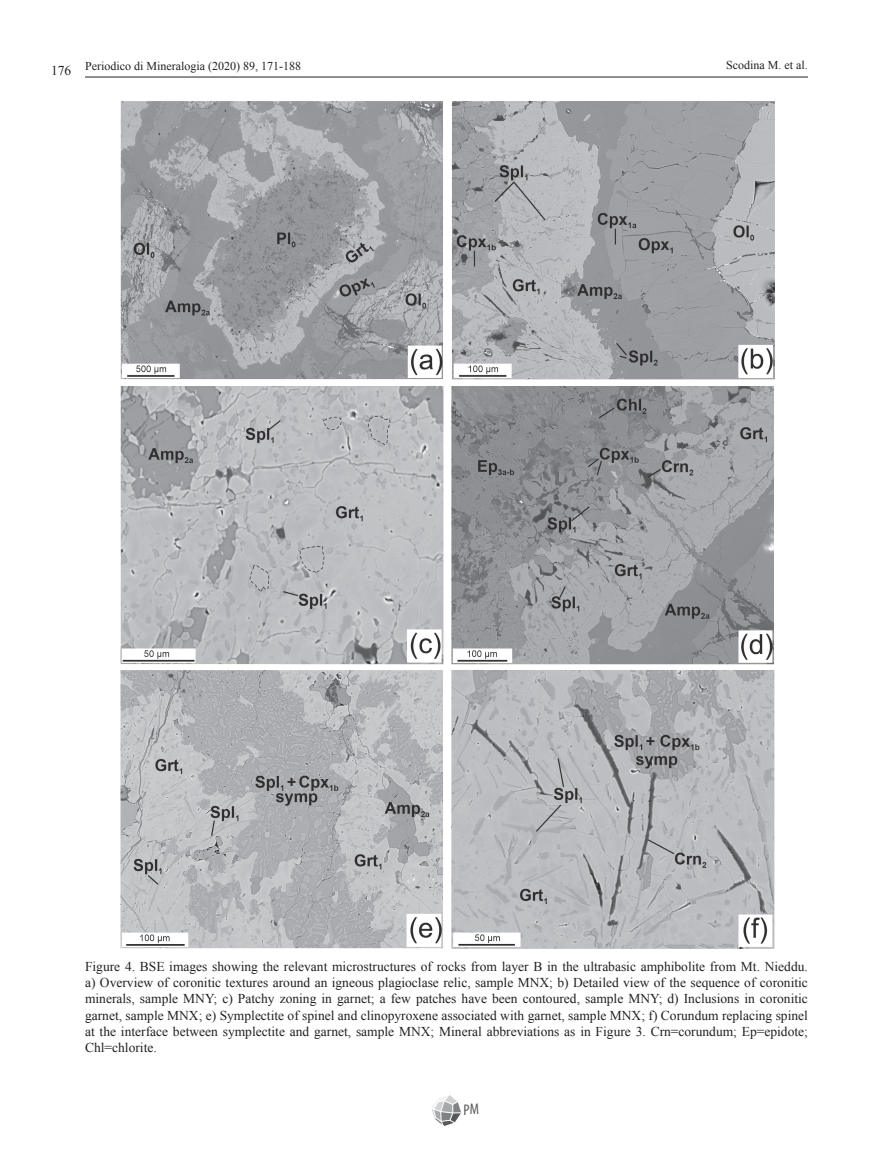
<style>
.page{position:relative;width:893px;height:1170px;background:#fff}
.page>*{position:absolute;margin:0;border:0;box-sizing:border-box;transform-origin:0 0}
.t1{font:condensed 15.45px "Myriad Pro";color:#57585a}
.Didascalie{font:13.5px/16.2px "Times New Roman";color:#231f20;text-align:justify}
.t2{font:12px "Times New Roman";color:#231f20}
</style>
<div class="page">
<hr style="left:85px;top:77px;width:723px;height:1px;background:#231f20">
<svg style="left:432px;top:1095px;width:29px;height:31px"></svg>
<img style="left:120px;top:102px;width:654px;height:846px">
<p class="Didascalie" style="left:51px;top:62px;width:22px">176</p>
<p class="t2" style="left:85px;top:57px;width:217px">Periodico di Mineralogia (2020) 89, 171-188</p>
<p class="t2" style="left:726px;top:57px;width:83px">Scodina M. et al.</p>
<p class="Didascalie" style="left:85px;top:957px;width:724px">Figure 4. BSE images showing the relevant microstructures of rocks from layer B in the ultrabasic amphibolite from Mt. Nieddu. a) Overview of coronitic textures around an igneous plagioclase relic, sample MNX; b) Detailed view of the sequence of coronitic minerals, sample MNY; c) Patchy zoning in garnet; a few patches have been contoured, sample MNY; d) Inclusions in coronitic garnet, sample MNX; e) Symplectite of spinel and clinopyroxene associated with garnet, sample MNX; f) Corundum replacing spinel at the interface between symplectite and garnet, sample MNX; Mineral abbreviations as in Figure 3. Crn=corundum; Ep=epidote; Chl=chlorite.</p>
<p class="t1" style="left:463px;top:1099px;width:17px">PM</p>
</div>
